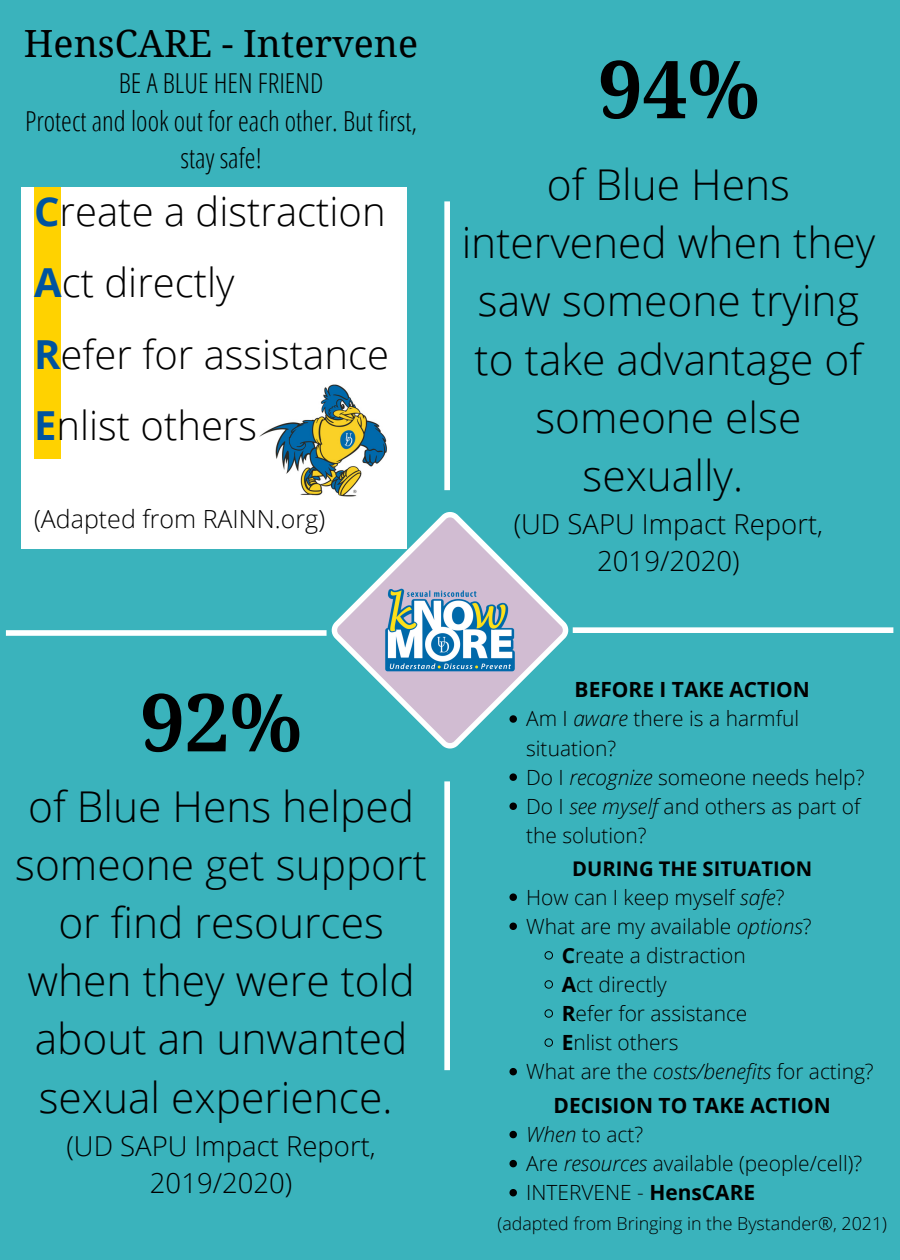
<style>
.page{position:relative;width:900px;height:1260px;background:#3ab3bc}
.page>*{position:absolute;margin:0;border:0;box-sizing:border-box;transform-origin:0 0}
.t1{font:700 80px "Droid Serif";color:#000}
.t2{font:300 42.5px/58px "Open Sans";color:#000;text-align:center}
.t3{font:300 40px "Open Sans";color:#000}
.t4{font:37.5px "Droid Serif";color:#000}
.t5{font:300 27.5px/37.5px "Open Sans Condensed";color:#000;text-align:center}
.t6{font:300 27.5px/37.5px "Open Sans";color:#000;text-align:center}
.t7{font:300 25px "Open Sans";color:#000}
.t8{font:300 21px/29px "Open Sans";color:#000}
.t9{font:700 21px "Open Sans";color:#000}
.t10{font:700 20.25px "Open Sans";color:#000}
.t11{font:300 17.75px "Open Sans";color:#000}
.s1{font-weight:700;color:#00539f}
.s2{font-style:italic}
.s3{font-weight:700}
</style>
<div class="page">
<svg style="left:331px;top:512px;width:242px;height:237px"></svg>
<img style="left:380px;top:583px;width:140px;height:94px">
<div style="left:6px;top:630px;width:321px;height:6px;background:#fff"></div>
<div style="left:573px;top:627px;width:320px;height:6px;background:#fff"></div>
<div style="left:444px;top:201px;width:6px;height:289px;background:#fff"></div>
<div style="left:444px;top:781px;width:6px;height:289px;background:#fff"></div>
<svg style="left:509px;top:715px;width:8px;height:8px"></svg>
<svg style="left:509px;top:773px;width:8px;height:8px"></svg>
<svg style="left:509px;top:803px;width:8px;height:7px"></svg>
<svg style="left:509px;top:893px;width:8px;height:8px"></svg>
<svg style="left:509px;top:923px;width:8px;height:7px"></svg>
<svg style="left:545px;top:951px;width:8px;height:8px"></svg>
<svg style="left:545px;top:980px;width:8px;height:8px"></svg>
<svg style="left:545px;top:1010px;width:8px;height:7px"></svg>
<svg style="left:545px;top:1039px;width:8px;height:8px"></svg>
<svg style="left:509px;top:1068px;width:8px;height:7px"></svg>
<svg style="left:509px;top:1131px;width:8px;height:7px"></svg>
<svg style="left:509px;top:1160px;width:8px;height:7px"></svg>
<svg style="left:509px;top:1189px;width:8px;height:7px"></svg>
<div style="left:22px;top:187px;width:385px;height:362px;background:#fff"></div>
<img style="left:259px;top:384px;width:128px;height:113px">
<div style="left:34px;top:187px;width:27px;height:272px;background:#ffd200"></div>
<p class="t4" style="left:24px;top:22px;width:396px">HensCARE - Intervene</p>
<p class="t5" style="left:119px;top:64px;width:206px">BE A BLUE HEN FRIEND</p>
<p class="t5" style="left:25px;top:102px;width:394px">Protect and look out for each other. But first, stay safe!</p>
<p class="t3" style="left:34px;top:183px;width:353px"><span class="s1">C</span>reate a distraction</p>
<p class="t3" style="left:34px;top:255px;width:202px"><span class="s1">A</span>ct directly</p>
<p class="t3" style="left:34px;top:326px;width:356px"><span class="s1">R</span>efer for assistance</p>
<p class="t3" style="left:34px;top:397px;width:224px"><span class="s1">E</span>nlist others</p>
<p class="t7" style="left:34px;top:501px;width:292px">(Adapted from RAINN.org)</p>
<p class="t1" style="left:598px;top:44px;width:163px">94%</p>
<p class="t2" style="left:462px;top:155px;width:415px">of Blue Hens intervened when they saw someone trying to take advantage of someone else sexually.</p>
<p class="t6" style="left:514px;top:505px;width:311px">(UD SAPU Impact Report,<br>2019/2020)</p>
<p class="t1" style="left:140px;top:677px;width:163px">92%</p>
<p class="t2" style="left:15px;top:776px;width:413px">of Blue Hens helped someone get support or find resources when they were told about an unwanted sexual experience.</p>
<p class="t6" style="left:66px;top:1126px;width:311px">(UD SAPU Impact Report,<br>2019/2020)</p>
<p class="t9" style="left:575px;top:675px;width:237px">BEFORE I TAKE ACTION</p>
<p class="t8" style="left:526px;top:704px;width:274px">Am I <span class="s2">aware</span> there is a harmful situation?</p>
<p class="t8" style="left:526px;top:762px;width:340px">Do I <span class="s2">recognize</span> someone needs help?</p>
<p class="t8" style="left:526px;top:791px;width:336px">Do I <span class="s2">see myself</span> and others as part of the solution?</p>
<p class="t10" style="left:572px;top:854px;width:242px">DURING THE SITUATION</p>
<p class="t8" style="left:526px;top:882px;width:260px">How can I keep myself <span class="s2">safe</span>?</p>
<p class="t8" style="left:526px;top:911px;width:287px">What are my available <span class="s2">options</span>?</p>
<p class="t8" style="left:562px;top:940px;width:185px"><span class="s3">C</span>reate a distraction</p>
<p class="t8" style="left:562px;top:969px;width:106px"><span class="s3">A</span>ct directly</p>
<p class="t8" style="left:562px;top:998px;width:187px"><span class="s3">R</span>efer for assistance</p>
<p class="t8" style="left:562px;top:1027px;width:118px"><span class="s3">E</span>nlist others</p>
<p class="t8" style="left:526px;top:1056px;width:349px">What are the <span class="s2">costs/benefits</span> for acting?</p>
<p class="t9" style="left:554px;top:1091px;width:279px">DECISION TO TAKE ACTION</p>
<p class="t8" style="left:526px;top:1119px;width:119px"><span class="s2">When</span> to act?</p>
<p class="t8" style="left:526px;top:1148px;width:338px">Are <span class="s2">resources</span> available (people/cell)?</p>
<p class="t8" style="left:526px;top:1178px;width:231px">INTERVENE - <span class="s3">HensCARE</span></p>
<p class="t11" style="left:498px;top:1211px;width:391px">(adapted from Bringing in the Bystander®, 2021)</p>
</div>
